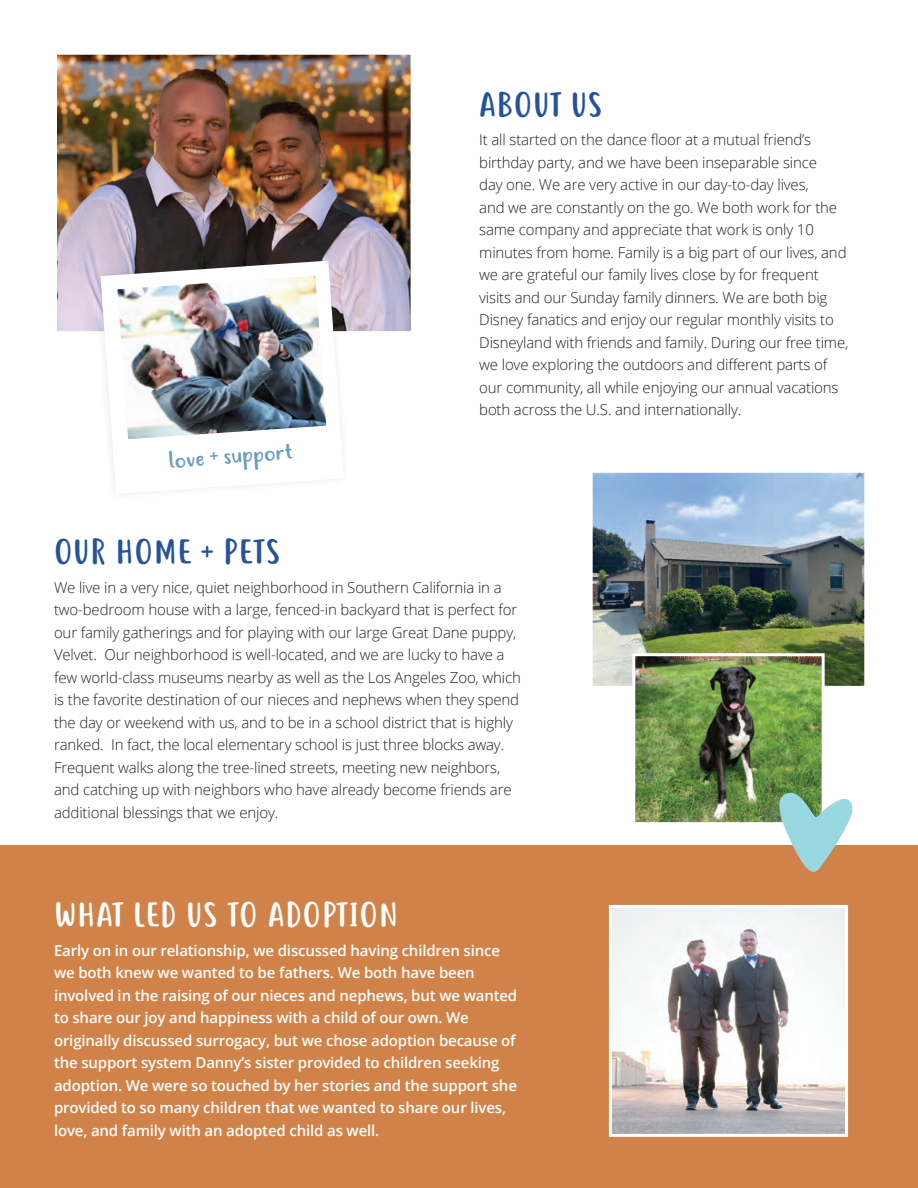
<style>
.page{position:relative;width:918px;height:1188px;background:#fff}
.page>*{position:absolute;margin:0;border:0;box-sizing:border-box;transform-origin:0 0}
.t1{font:33px "Justtellmewhat";letter-spacing:.03em;color:#265396}
.t2{font:33px "Justtellmewhat";letter-spacing:.03em;color:#fff}
.t3{font:22.5px "Justtellmewhat";color:#6a9ec0}
.t4{font:300 15px/22.5px "Open Sans";letter-spacing:-.01em;color:#231f20}
.t5{font:600 15px/22.5px "Open Sans";letter-spacing:-.01em;color:#fff}
</style>
<div class="page">
<div style="left:0;top:845px;width:918px;height:343px;background:#d08248"></div>
<img style="left:594px;top:474px;width:269px;height:211px">
<div style="left:590px;top:470px;width:277px;height:219px;border:3px solid #fff"></div>
<img style="left:636px;top:657px;width:185px;height:164px">
<div style="left:632px;top:653px;width:193px;height:172px;border:3px solid #fff"></div>
<img style="left:58px;top:56px;width:352px;height:274px">
<div style="left:54px;top:52px;width:360px;height:282px;border:3px solid #fff"></div>
<svg style="left:779px;top:791px;width:73px;height:81px"></svg>
<svg style="left:91px;top:250px;width:262px;height:84px;background:#7e747e"></svg>
<svg style="left:100px;top:261px;width:244px;height:225px"></svg>
<img style="left:113px;top:271px;width:218px;height:173px">
<img style="left:613px;top:909px;width:231px;height:224px">
<div style="left:609px;top:905px;width:239px;height:232px;border:3px solid #fff"></div>
<h2 class="t3" style="left:167px;top:447px;width:126px;rotate:-5deg">love + support</h2>
<h1 class="t1" style="left:479px;top:86px;width:124px">ABOUT US</h1>
<p class="t4" style="left:479px;top:128px;width:371px">It all started on the dance floor at a mutual friend’s birthday party, and we have been inseparable since<br>day one. We are very active in our day-to-day lives,<br>and we are constantly on the go. We both work for the same company and appreciate that work is only 10 minutes from home. Family is a big part of our lives, and we are grateful our family lives close by for frequent visits and our Sunday family dinners. We are both big Disney fanatics and enjoy our regular monthly visits to Disneyland with friends and family. During our free time, we love exploring the outdoors and different parts of our community, all while enjoying our annual vacations both across the U.S. and internationally.</p>
<h1 class="t1" style="left:54px;top:533px;width:228px">OUR HOME + PETS</h1>
<p class="t4" style="left:54px;top:575px;width:468px">We live in a very nice, quiet neighborhood in Southern California in a two-bedroom house with a large, fenced-in backyard that is perfect for our family gatherings and for playing with our large Great Dane puppy, Velvet. Our neighborhood is well-located, and we are lucky to have a few world-class museums nearby as well as the Los Angeles Zoo, which is the favorite destination of our nieces and nephews when they spend the day or weekend with us, and to be in a school district that is highly ranked. In fact, the local elementary school is just three blocks away.<br>Frequent walks along the tree-lined streets, meeting new neighbors, and catching up with neighbors who have already become friends are additional blessings that we enjoy.</p>
<h1 class="t2" style="left:54px;top:896px;width:345px">WHAT LED US TO ADOPTION</h1>
<p class="t5" style="left:54px;top:939px;width:465px">Early on in our relationship, we discussed having children since we both knew we wanted to be fathers. We both have been involved in the raising of our nieces and nephews, but we wanted to share our joy and happiness with a child of our own. We originally discussed surrogacy, but we chose adoption because of the support system Danny’s sister provided to children seeking adoption. We were so touched by her stories and the support she provided to so many children that we wanted to share our lives, love, and family with an adopted child as well.</p>
</div>
